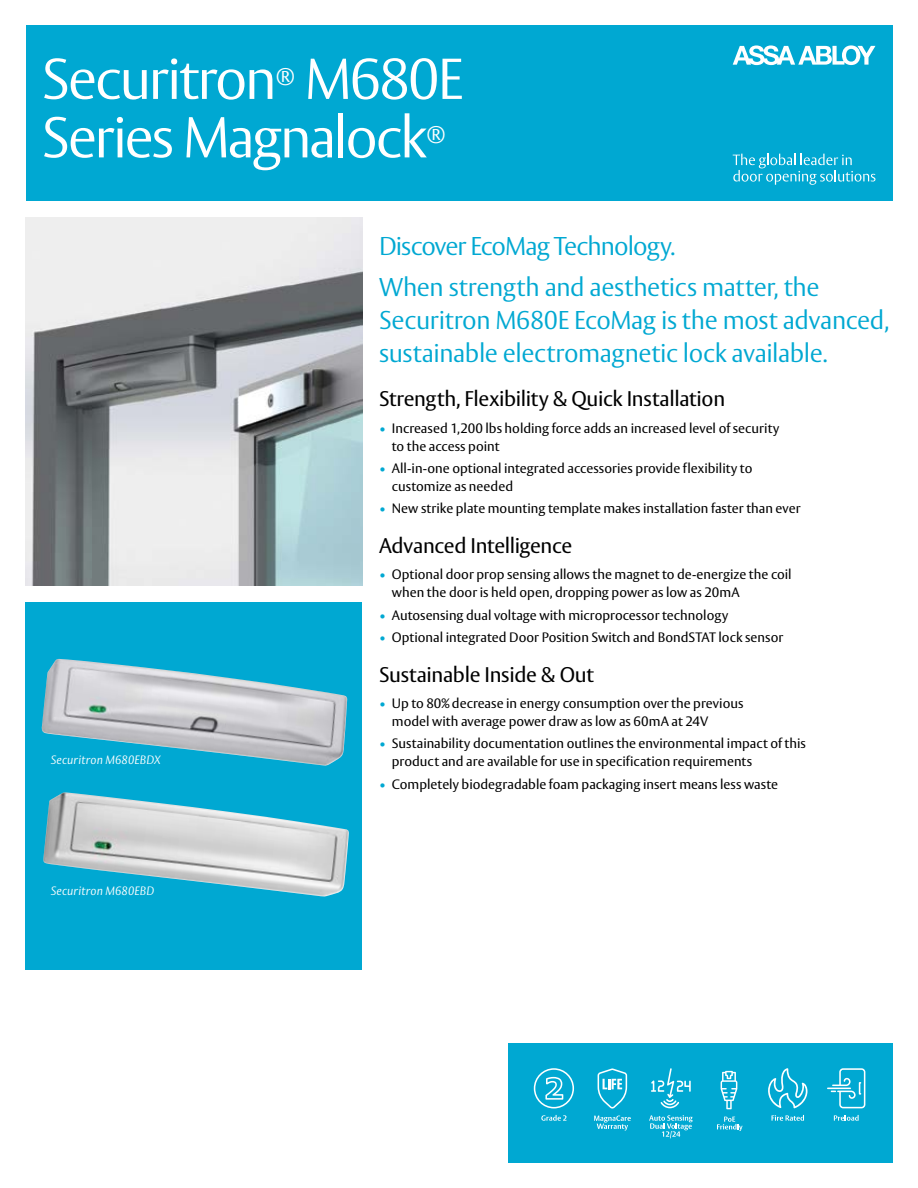
<style>
.page{position:relative;width:918px;height:1188px;background:#fff}
.page>*{position:absolute;margin:0;border:0;box-sizing:border-box;transform-origin:0 0}
.t1{font:300 57px/58.5px "ASSA Vesta";letter-spacing:-.045em;color:#fff}
.t2{font:300 25.5px/41.5px "ASSA Vesta";letter-spacing:-.015em;color:#00a8d2}
.t3{font:300 21.9px "ASSA Vesta";color:#fff}
.t4{font:21px "ASSA Vesta";letter-spacing:-.015em;color:#000}
.t5{font:13.5px/18px "ASSA Vesta";color:#000}
.t6{font:italic 300 12px "ASSA Vesta";letter-spacing:.015em;color:#fff}
.s1{color:#00a8d2}
</style>
<div class="page">
<img style="left:26px;top:218px;width:336px;height:367px">
<div style="left:26px;top:603px;width:336px;height:367px;background:#00a8d2"></div>
<img style="left:42px;top:659px;width:305px;height:107px">
<img style="left:43px;top:792px;width:306px;height:105px">
<div style="left:508px;top:1043px;width:384px;height:119px;background:#00a8d2"></div>
<svg style="left:541px;top:1115px;width:25px;height:6px"></svg>
<svg style="left:534px;top:1068px;width:40px;height:40px"></svg>
<svg style="left:594px;top:1116px;width:37px;height:15px"></svg>
<svg style="left:598px;top:1068px;width:29px;height:41px"></svg>
<svg style="left:649px;top:1115px;width:44px;height:23px"></svg>
<svg style="left:651px;top:1068px;width:40px;height:40px"></svg>
<svg style="left:717px;top:1117px;width:26px;height:14px"></svg>
<svg style="left:721px;top:1071px;width:16px;height:38px"></svg>
<svg style="left:768px;top:1068px;width:39px;height:40px"></svg>
<svg style="left:772px;top:1115px;width:32px;height:6px"></svg>
<svg style="left:834px;top:1115px;width:25px;height:6px"></svg>
<svg style="left:827px;top:1068px;width:38px;height:40px"></svg>
<div style="left:26px;top:26px;width:866px;height:175px;background:#00a8d2"></div>
<svg style="left:733px;top:154px;width:142px;height:31px"></svg>
<svg style="left:733px;top:45px;width:142px;height:20px"></svg>
<h1 class="t1" style="left:42px;top:52px;width:424px;text-indent:263px">M680E<br>Series Magnalock</h1>
<h1 class="t1" style="left:42px;top:52px;width:237px">Securitron</h1>
<h3 class="t3" style="left:276px;top:61px;width:21px">®</h3>
<h3 class="t3" style="left:427px;top:120px;width:21px">®</h3>
<p class="t6" style="left:51px;top:753px;width:111px">Securitron M680EBDX</p>
<p class="t6" style="left:51px;top:883px;width:105px">Securitron M680EBD</p>
<h2 class="t2" style="left:379px;top:226px;width:442px">Discover EcoMag Technology.<br>When strength and aesthetics matter, the</h2>
<h2 class="t2" style="left:379px;top:305px;width:512px;line-height:33px">Securitron M680E EcoMag is the most advanced, sustainable electromagnetic lock available.</h2>
<h3 class="t4" style="left:379px;top:386px;width:348px">Strength, Flexibility &amp; Quick Installation</h3>
<p class="t5" style="left:392px;top:419px;width:389px;text-indent:-13px"><span class="s1">•</span> Increased 1,200 lbs holding force adds an increased level of security to the access point</p>
<p class="t5" style="left:392px;top:460px;width:362px;text-indent:-13px"><span class="s1">•</span> All-in-one optional integrated accessories provide flexibility to customize as needed</p>
<p class="t5" style="left:379px;top:500px;width:423px"><span class="s1">•</span> New strike plate mounting template makes installation faster than ever</p>
<h3 class="t4" style="left:379px;top:533px;width:195px">Advanced Intelligence</h3>
<p class="t5" style="left:392px;top:566px;width:401px;text-indent:-13px"><span class="s1">•</span> Optional door prop sensing allows the magnet to de-energize the coil when the door is held open, dropping power as low as 20mA</p>
<p class="t5" style="left:379px;top:606px;width:351px"><span class="s1">•</span> Autosensing dual voltage with microprocessor technology</p>
<p class="t5" style="left:379px;top:629px;width:406px"><span class="s1">•</span> Optional integrated Door Position Switch and BondSTAT lock sensor</p>
<h3 class="t4" style="left:379px;top:662px;width:216px">Sustainable Inside &amp; Out</h3>
<p class="t5" style="left:392px;top:695px;width:353px;text-indent:-13px"><span class="s1">•</span> Up to 80% decrease in energy consumption over the previous model with average power draw as low as 60mA at 24V</p>
<p class="t5" style="left:392px;top:735px;width:416px;text-indent:-13px"><span class="s1">•</span> Sustainability documentation outlines the environmental impact of this product and are available for use in specification requirements</p>
<p class="t5" style="left:379px;top:775px;width:401px"><span class="s1">•</span> Completely biodegradable foam packaging insert means less waste</p>
</div>
